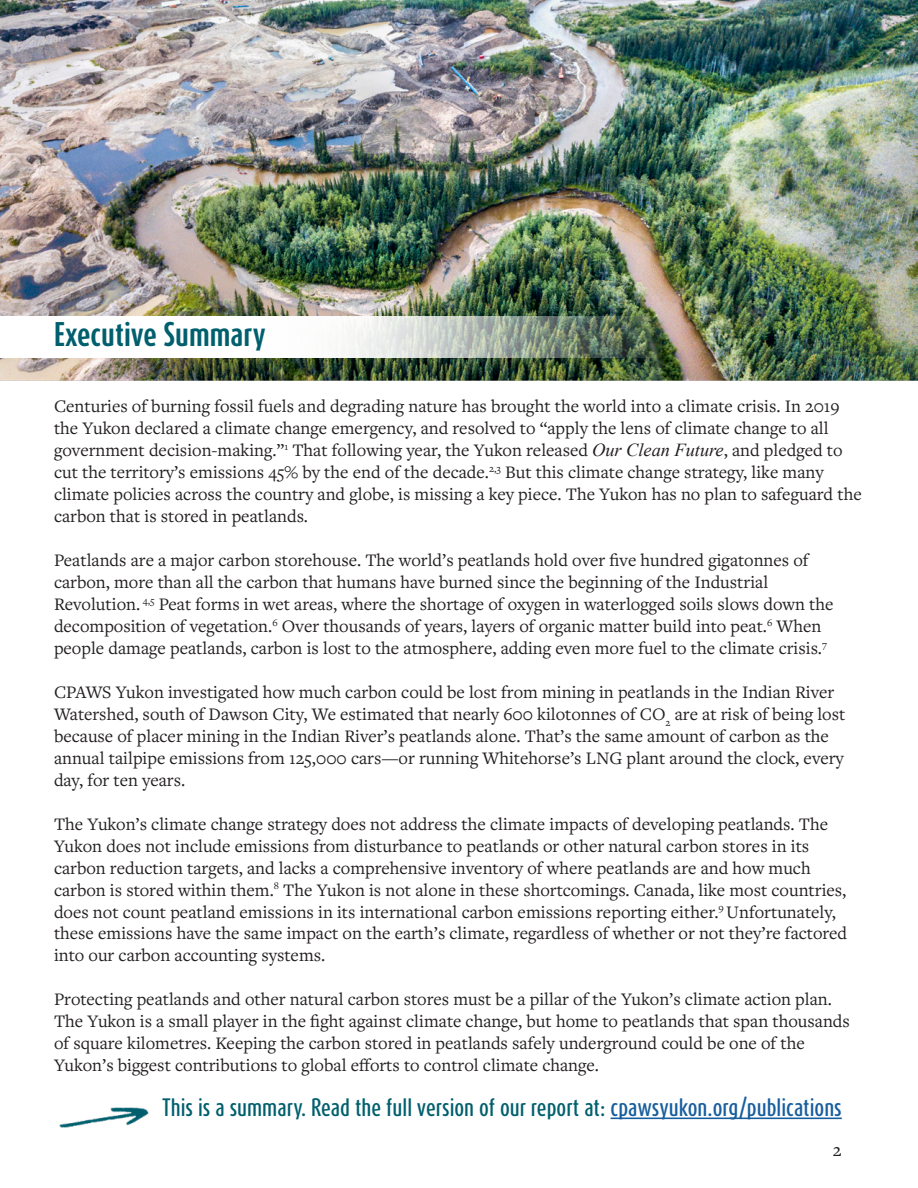
<style>
.page{position:relative;width:918px;height:1188px;background:#fff}
.page>*{position:absolute;margin:0;border:0;box-sizing:border-box;transform-origin:0 0}
.Heading{font:700 28.5px "Dax Compact Pro";color:#005f6d}
.t1{font:500 21px "Dax Compact Pro";color:#005f6d}
.t2{font:18.75px "Freight Text Pro";color:#231f20}
.Unjustified{font:18.3px/21.9px "Freight Text Pro";color:#231f20}
.s1{font-family:"Times New Roman";font-style:italic}
.s2{color:#175d9e}
</style>
<div class="page">
<img style="left:0;top:0;width:918px;height:381px">
<hr style="left:611px;top:1118px;width:231px;height:1px;background:#175d9e">
<img style="left:59px;top:1107px;width:90px;height:21px">
<img style="left:0;top:316px;width:662px;height:41px">
<p class="Heading" style="left:54px;top:315px;width:213px">Executive Summary</p>
<p class="Unjustified" style="left:54px;top:395px;width:787px">Centuries of burning fossil fuels and degrading nature has brought the world into a climate crisis. In 2019</p>
<p class="Unjustified" style="left:54px;top:417px;width:809px">the Yukon declared a climate change emergency, and resolved to “apply the lens of climate change to all government decision-making.”<sup>1</sup> That following year, the Yukon released <span class="s1">Our Clean Future</span>, and pledged to cut the territory’s emissions 45% by the end of the decade.<sup>2,3</sup> But this climate change strategy, like many climate policies across the country and globe, is missing a key piece. The Yukon has no plan to safeguard the carbon that is stored in peatlands.</p>
<p class="Unjustified" style="left:54px;top:549px;width:756px">Peatlands are a major carbon storehouse. The world’s peatlands hold over five hundred gigatonnes of carbon, more than all the carbon that humans have burned since the beginning of the Industrial</p>
<p class="Unjustified" style="left:54px;top:593px;width:781px">Revolution. <sup>4,5</sup> Peat forms in wet areas, where the shortage of oxygen in waterlogged soils slows down the decomposition of vegetation.<sup>6</sup> Over thousands of years, layers of organic matter build into peat.<sup>6</sup> When people damage peatlands, carbon is lost to the atmosphere, adding even more fuel to the climate crisis.<sup>7</sup></p>
<p class="Unjustified" style="left:54px;top:680px;width:793px">CPAWS Yukon investigated how much carbon could be lost from mining in peatlands in the Indian River Watershed, south of Dawson City, We estimated that nearly 600 kilotonnes of CO<sub>2</sub> are at risk of being lost because of placer mining in the Indian River’s peatlands alone. That’s the same amount of carbon as the annual tailpipe emissions from 125,000 cars—or running Whitehorse’s LNG plant around the clock, every day, for ten years.</p>
<p class="Unjustified" style="left:54px;top:812px;width:795px">The Yukon’s climate change strategy does not address the climate impacts of developing peatlands. The Yukon does not include emissions from disturbance to peatlands or other natural carbon stores in its carbon reduction targets, and lacks a comprehensive inventory of where peatlands are and how much carbon is stored within them.<sup>8</sup> The Yukon is not alone in these shortcomings. Canada, like most countries, does not count peatland emissions in its international carbon emissions reporting either.<sup>9</sup> Unfortunately, these emissions have the same impact on the earth’s climate, regardless of whether or not they’re factored into our carbon accounting systems.</p>
<p class="Unjustified" style="left:54px;top:988px;width:797px">Protecting peatlands and other natural carbon stores must be a pillar of the Yukon’s climate action plan.<br>The Yukon is a small player in the fight against climate change, but home to peatlands that span thousands of square kilometres. Keeping the carbon stored in peatlands safely underground could be one of the Yukon’s biggest contributions to global efforts to control climate change.</p>
<p class="t1" style="left:162px;top:1093px;width:681px">This is a summary. Read the full version of our report at: <span class="s2">cpawsyukon.org/publications</span></p>
<p class="t2" style="left:833px;top:1137px;width:10px">2</p>
</div>
